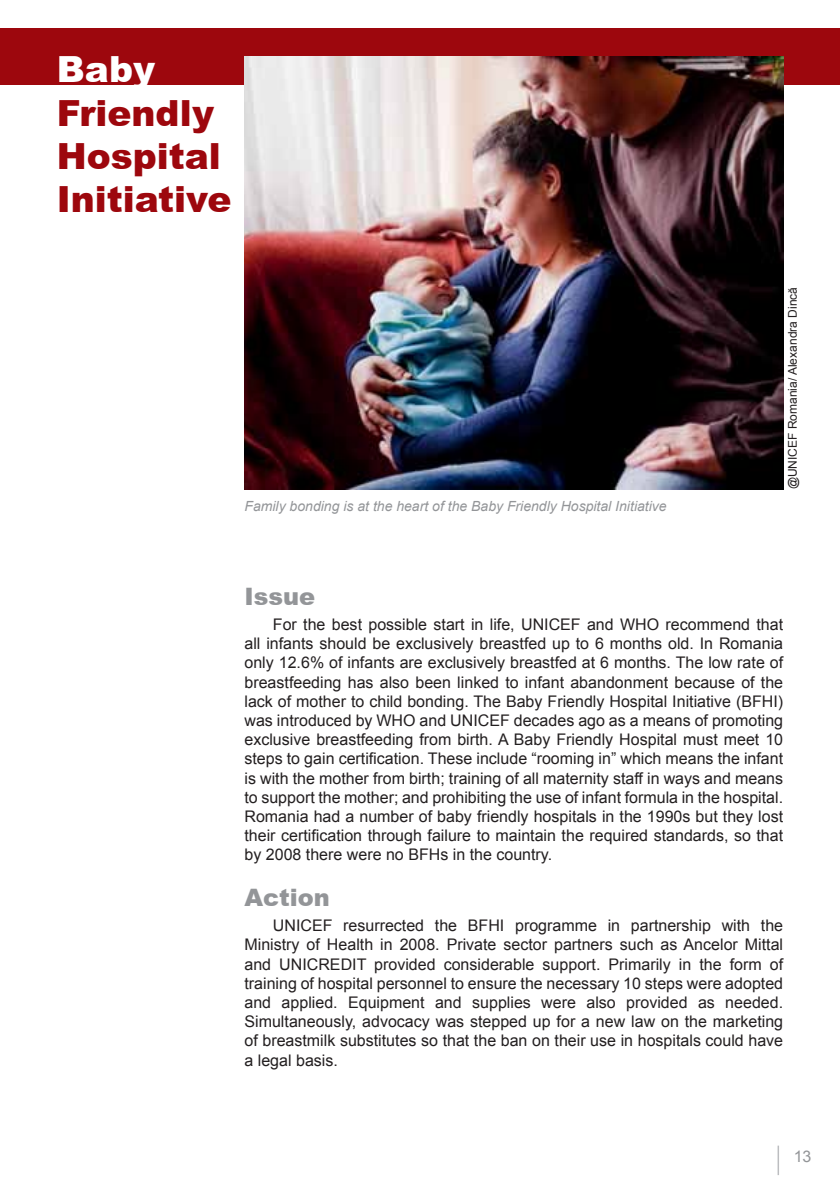
<style>
.page{position:relative;width:840px;height:1191px;background:#fff}
.page>*{position:absolute;margin:0;border:0;box-sizing:border-box;transform-origin:0 0}
.t1{font:36px/43.2px "Arial Blackrom";color:#9d070d}
.t2{font:36px "Arial Blackrom";color:#fff}
.t3{font:24px "Arial Blackrom";color:#939598}
.t4{font:16px/19.2px "Arial";color:#231f20;text-align:justify}
.t5{font:16px "Arial";color:#939598}
.t6{font:italic 14px "Arial";color:#939598}
.t7{font:12px "Arial";color:#231f20}
</style>
<div class="page">
<hr style="left:777px;top:1145px;width:1px;height:30px;background:#bcbdc0">
<div style="left:0;top:28px;width:839px;height:57px;background:#9d070d"></div>
<img style="left:244px;top:57px;width:538px;height:432px">
<h1 class="t2" style="left:57px;top:43px;width:100px">Baby</h1>
<h1 class="t1" style="left:57px;top:90px;width:176px">Friendly<br>Hospital<br>Initiative</h1>
<p class="t6" style="left:244px;top:497px;width:423px">Family bonding is at the heart of the Baby Friendly Hospital Initiative</p>
<p class="t7" style="left:784px;top:489px;width:204px;rotate:-90deg">@UNICEF Romania/ Alexandra Dincă</p>
<h2 class="t3" style="left:244px;top:578px;width:72px">Issue</h2>
<p class="t4" style="left:244px;top:614px;width:540px;text-indent:28px">For the best possible start in life, UNICEF and WHO recommend that all infants should be exclusively breastfed up to 6 months old. In Romania only 12.6% of infants are exclusively breastfed at 6 months. The low rate of breastfeeding has also been linked to infant abandonment because of the lack of mother to child bonding. The Baby Friendly Hospital Initiative (BFHI) was introduced by WHO and UNICEF decades ago as a means of promoting exclusive breastfeeding from birth. A Baby Friendly Hospital must meet 10 steps to gain certification. These include “rooming in” which means the infant is with the mother from birth; training of all maternity staff in ways and means to support the mother; and prohibiting the use of infant formula in the hospital.<br>Romania had a number of baby friendly hospitals in the 1990s but they lost their certification through failure to maintain the required standards, so that by 2008 there were no BFHs in the country.</p>
<h2 class="t3" style="left:244px;top:879px;width:87px">Action</h2>
<p class="t4" style="left:244px;top:915px;width:540px;text-indent:28px">UNICEF resurrected the BFHI programme in partnership with the Ministry of Health in 2008. Private sector partners such as Ancelor Mittal and UNICREDIT provided considerable support. Primarily in the form of training of hospital personnel to ensure the necessary 10 steps were adopted and applied. Equipment and supplies were also provided as needed.<br>Simultaneously, advocacy was stepped up for a new law on the marketing of breastmilk substitutes so that the ban on their use in hospitals could have a legal basis.</p>
<p class="t5" style="left:793px;top:1145px;width:19px">13</p>
</div>
